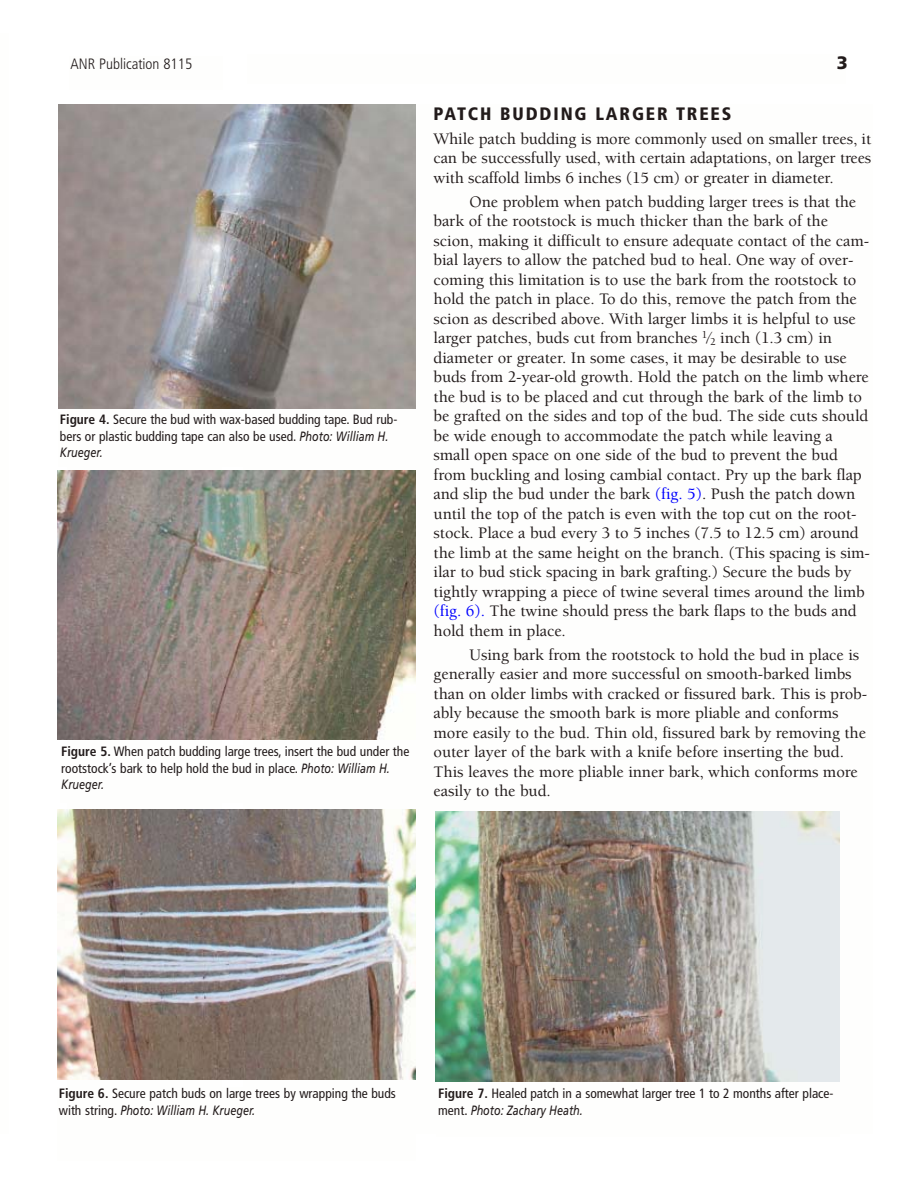
<style>
.page{position:relative;width:918px;height:1188px;background:#fff}
.page>*{position:absolute;margin:0;border:0;box-sizing:border-box;transform-origin:0 0}
.t1{font:900 condensed 18px "Frutiger";letter-spacing:.105em;color:#221b1b}
.t2{font:900 18px "Frutiger";color:#221b1b}
.t3{font:500 16.5px/19.5px "Berkeley";letter-spacing:-.005em;color:#221b1b}
.t4{font:300 condensed 15px "Frutiger";color:#221b1b}
.t5{font:condensed 13.5px/16.5px "Frutiger";color:#221b1b}
.s1{font-weight:700}
.s2{font-style:italic;font-stretch:normal}
.s3{color:#00f}
</style>
<div class="page">
<img style="left:59px;top:105px;width:357px;height:304px">
<img style="left:435px;top:811px;width:405px;height:270px">
<img style="left:57px;top:471px;width:359px;height:268px">
<img style="left:57px;top:810px;width:359px;height:270px">
<p class="t4" style="left:70px;top:58px;width:123px">ANR Publication 8115</p>
<p class="t2" style="left:837px;top:56px;width:13px">3</p>
<p class="t5" style="left:60px;top:412px;width:339px"><span class="s1">Figure 4.</span> Secure the bud with wax-based budding tape. Bud rub&shy;bers or plastic budding tape can also be used. <span class="s2">Photo: William H.<br>Krueger.</span></p>
<p class="t5" style="left:61px;top:745px;width:350px"><span class="s1">Figure 5.</span> When patch budding large trees, insert the bud under the rootstock’s bark to help hold the bud in place. <span class="s2">Photo: William H.<br>Krueger.</span></p>
<p class="t1" style="left:434px;top:106px;width:299px">PATCH BUDDING LARGER TREES</p>
<p class="t3" style="left:434px;top:130px;width:439px;text-align:justify">While patch budding is more commonly used on smaller trees, it can be successfully used, with certain adaptations, on larger trees with scaffold limbs 6 inches (15 cm) or greater in diameter.</p>
<p class="t3" style="left:434px;top:193px;width:438px;text-indent:36px">One problem when patch budding larger trees is that the bark of the rootstock is much thicker than the bark of the scion, making it difficult to ensure adequate contact of the cam&shy;bial layers to allow the patched bud to heal. One way of over&shy;coming this limitation is to use the bark from the rootstock to hold the patch in place. To do this, remove the patch from the scion as described above. With larger limbs it is helpful to use larger patches, buds cut from branches <sup>1</sup>⁄<sub>2</sub> inch (1.3 cm) in diameter or greater. In some cases, it may be desirable to use buds from 2-year-old growth. Hold the patch on the limb where the bud is to be placed and cut through the bark of the limb to be grafted on the sides and top of the bud. The side cuts should be wide enough to accommodate the patch while leaving a small open space on one side of the bud to prevent the bud from buckling and losing cambial contact. Pry up the bark flap and slip the bud under the bark <span class="s3">(fig. 5)</span>. Push the patch down until the top of the patch is even with the top cut on the root&shy;stock. Place a bud every 3 to 5 inches (7.5 to 12.5 cm) around the limb at the same height on the branch. (This spacing is sim&shy;ilar to bud stick spacing in bark grafting.) Secure the buds by tightly wrapping a piece of twine several times around the limb <span class="s3">(fig. 6).</span> The twine should press the bark flaps to the buds and hold them in place.</p>
<p class="t3" style="left:434px;top:646px;width:435px;text-indent:36px">Using bark from the rootstock to hold the bud in place is generally easier and more successful on smooth-barked limbs than on older limbs with cracked or fissured bark. This is prob&shy;ably because the smooth bark is more pliable and conforms more easily to the bud. Thin old, fissured bark by removing the outer layer of the bark with a knife before inserting the bud.<br>This leaves the more pliable inner bark, which conforms more easily to the bud.</p>
<p class="t5" style="left:59px;top:1087px;width:339px"><span class="s1">Figure 6.</span> Secure patch buds on large trees by wrapping the buds with string. <span class="s2">Photo: William H. Krueger.</span></p>
<p class="t5" style="left:438px;top:1087px;width:397px"><span class="s1">Figure 7.</span> Healed patch in a somewhat larger tree 1 to 2 months after place&shy;ment. <span class="s2">Photo: Zachary Heath.</span></p>
</div>
